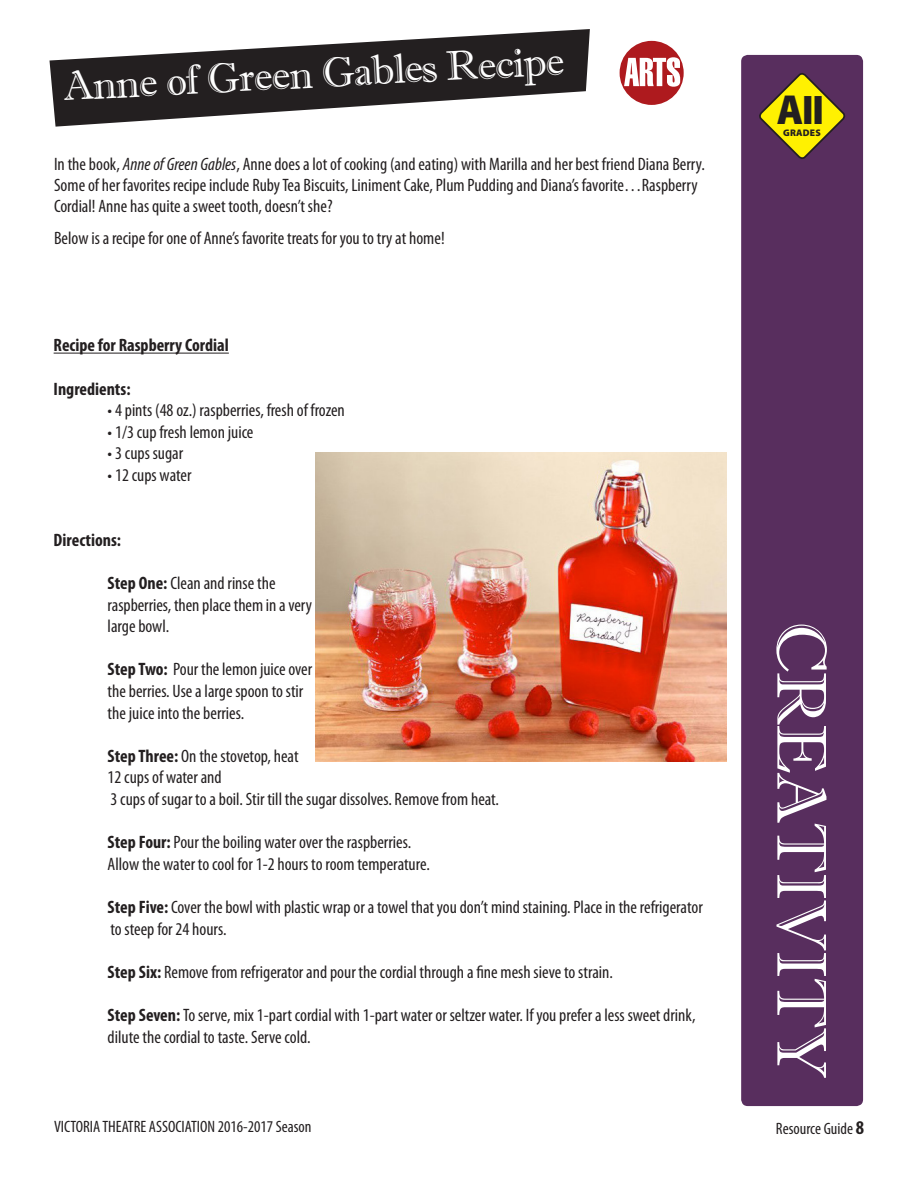
<style>
.page{position:relative;width:918px;height:1188px;background:#fff}
.page>*{position:absolute;margin:0;border:0;box-sizing:border-box;transform-origin:0 0}
.t1{font:70.5px "Imprint MT Shadow";letter-spacing:-.02em;color:#fff}
.t2{font:41.55px "Imprint MT Shadow";color:#fff}
.t3{font:900 39.45px "Myriad Pro";color:#231f20}
.t4{font:condensed 18px/21.6px "Myriad Pro";color:#231f20}
.t5{font:700 condensed 18px "Myriad Pro";color:#231f20}
.t6{font:condensed 16.5px "Myriad Pro";color:#231f20}
.t7{font:900 9.6px "Myriad Pro";letter-spacing:.02em;color:#231f20}
.s1{font-style:italic}
.s2{font-weight:700}
.s3{font-size:42.15px}
.s4{font-weight:700;font-size:19.5px}
</style>
<div class="page">
<div style="left:740px;top:54px;width:124px;height:1053px;background:#582e5e;border-radius:8px"></div>
<div style="left:739px;top:53px;width:126px;height:1055px;border:2px solid #fff;border-radius:8px"></div>
<svg style="left:759px;top:73px;width:86px;height:86px"></svg>
<svg style="left:50px;top:29px;width:540px;height:98px;fill:#231f20"></svg>
<img style="left:315px;top:453px;width:412px;height:309px">
<div style="left:619px;top:40px;width:66px;height:66px;background:#ae1a1e;border-radius:50%"></div>
<div style="left:618px;top:39px;width:68px;height:68px;border:2px solid #fff;border-radius:50%"></div>
<svg style="left:624px;top:57px;width:56px;height:30px"></svg>
<hr style="left:54px;top:353px;width:175px;height:1px;background:#231f20">
<p class="t2" style="left:62px;top:62px;width:503px;rotate:-3deg">Anne of Green Gables Recipe</p>
<p class="t4" style="left:54px;top:153px;width:652px;line-height:21px">In the book, <span class="s1">Anne of Green Gables</span>, Anne does a lot of cooking (and eating) with Marilla and her best friend Diana Berry.<br>Some of her favorites recipe include Ruby Tea Biscuits, Liniment Cake, Plum Pudding and Diana’s favorite…Raspberry<br>Cordial! Anne has quite a sweet tooth, doesn’t she?</p>
<p class="t4" style="left:54px;top:227px;width:392px">Below is a recipe for one of Anne’s favorite treats for you to try at home!</p>
<p class="t5" style="left:54px;top:334px;width:177px">Recipe for Raspberry Cordial</p>
<p class="t5" style="left:54px;top:377px;width:78px">Ingredients:</p>
<p class="t4" style="left:108px;top:399px;width:239px">• 4 pints (48 oz.) raspberries, fresh of frozen</p>
<p class="t4" style="left:108px;top:421px;width:147px">• 1/3 cup fresh lemon juice</p>
<p class="t4" style="left:108px;top:442px;width:77px">• 3 cups sugar</p>
<p class="t4" style="left:108px;top:464px;width:85px">• 12 cups water</p>
<p class="t5" style="left:54px;top:528px;width:69px">Directions:</p>
<p class="t4" style="left:108px;top:572px;width:206px"><span class="s2">Step One:</span> Clean and rinse the raspberries, then place them in a very large bowl.</p>
<p class="t4" style="left:108px;top:658px;width:206px"><span class="s2">Step Two:</span> Pour the lemon juice over the berries. Use a large spoon to stir the juice into the berries.</p>
<p class="t4" style="left:108px;top:745px;width:192px"><span class="s2">Step Three:</span> On the stovetop, heat<br>12 cups of water and</p>
<p class="t4" style="left:110px;top:788px;width:390px">3 cups of sugar to a boil. Stir till the sugar dissolves. Remove from heat.</p>
<p class="t4" style="left:108px;top:831px;width:305px"><span class="s2">Step Four:</span> Pour the boiling water over the raspberries.</p>
<p class="t4" style="left:108px;top:853px;width:324px">Allow the water to cool for 1-2 hours to room temperature.</p>
<p class="t4" style="left:108px;top:896px;width:597px"><span class="s2">Step Five:</span> Cover the bowl with plastic wrap or a towel that you don’t mind staining. Place in the refrigerator to steep for 24 hours.</p>
<p class="t4" style="left:108px;top:961px;width:507px"><span class="s2">Step Six:</span> Remove from refrigerator and pour the cordial through a fine mesh sieve to strain.</p>
<p class="t4" style="left:108px;top:1004px;width:589px"><span class="s2">Step Seven:</span> To serve, mix 1-part cordial with 1-part water or seltzer water. If you prefer a less sweet drink, dilute the cordial to taste. Serve cold.</p>
<p class="t3" style="left:777px;top:85px;width:49px"><span class="s3">A</span>ll</p>
<p class="t7" style="left:783px;top:126px;width:39px">GRADES</p>
<p class="t1" style="left:843px;top:621px;width:459px;rotate:90deg">CREATIVITY</p>
<p class="t6" style="left:54px;top:1116px;width:259px">VICTORIA THEATRE ASSOCIATION 2016-2017 Season</p>
<p class="t6" style="left:776px;top:1119px;width:90px">Resource Guide <span class="s4">8</span></p>
</div>
